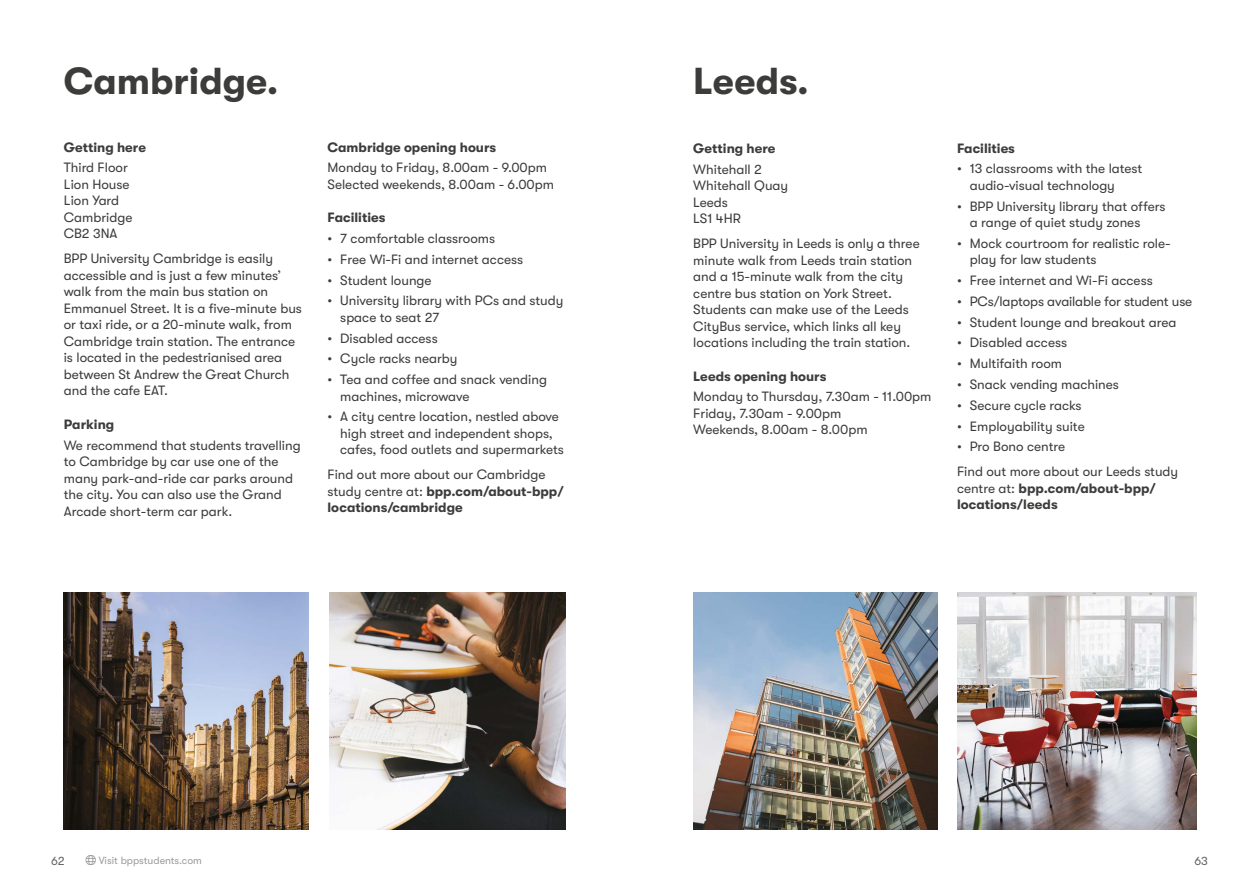
<style>
.page{position:relative;width:1259px;height:893px;background:#fff}
.page>*{position:absolute;margin:0;border:0;box-sizing:border-box;transform-origin:0 0}
.t1{font:700 37.5px "GT Walsheim";color:#3c3c3b}
.t2{font:13.5px/16.5px "GT Walsheim";color:#3c3c3b}
.t3{font:700 13.5px/16.5px "GT Walsheim";color:#3c3c3b}
.t4{font:12px "GT Walsheim";color:#646363}
.t5{font:10.5px "GT Walsheim";color:#9d9d9c}
.s1{font-weight:700}
.s2{font-weight:400}
.s3{color:#878787}
</style>
<div class="page">
<img style="left:64px;top:592px;width:244px;height:237px">
<img style="left:330px;top:592px;width:236px;height:237px">
<img style="left:693px;top:592px;width:245px;height:237px">
<img style="left:957px;top:592px;width:239px;height:237px">
<h1 class="t1" style="left:64px;top:60px;width:216px">Cambridge.</h1>
<h1 class="t1" style="left:693px;top:60px;width:117px">Leeds.</h1>
<p class="t3" style="left:64px;top:139px;width:84px">Getting here</p>
<p class="t2" style="left:64px;top:160px;width:70px">Third Floor<br>Lion House<br>Lion Yard<br>Cambridge<br>CB2 3NA</p>
<p class="t2" style="left:64px;top:251px;width:240px">BPP University Cambridge is easily accessible and is just a few minutes’ walk from the main bus station on Emmanuel Street. It is a five-minute bus or taxi ride, or a 20-minute walk, from Cambridge train station. The entrance is located in the pedestrianised area between St Andrew the Great Church and the cafe EAT.</p>
<p class="t3" style="left:64px;top:416px;width:52px">Parking</p>
<p class="t2" style="left:64px;top:437px;width:238px">We recommend that students travelling to Cambridge by car use one of the many park-and-ride car parks around the city. You can also use the Grand Arcade short-term car park.</p>
<p class="t3" style="left:327px;top:139px;width:170px">Cambridge opening hours</p>
<p class="t2" style="left:327px;top:160px;width:228px">Monday to Friday, 8.00am - 9.00pm<br>Selected weekends, 8.00am - 6.00pm</p>
<p class="t3" style="left:327px;top:209px;width:59px">Facilities</p>
<p class="t2" style="left:327px;top:230px;width:169px">• 7 comfortable classrooms</p>
<p class="t2" style="left:327px;top:251px;width:197px">• Free Wi-Fi and internet access</p>
<p class="t2" style="left:327px;top:272px;width:106px">• Student lounge</p>
<p class="t2" style="left:340px;top:293px;width:225px;text-indent:-13px">• University library with PCs and study space to seat 27</p>
<p class="t2" style="left:327px;top:330px;width:112px">• Disabled access</p>
<p class="t2" style="left:327px;top:351px;width:132px">• Cycle racks nearby</p>
<p class="t2" style="left:340px;top:371px;width:208px;text-indent:-13px">• Tea and coffee and snack vending machines, microwave</p>
<p class="t2" style="left:340px;top:409px;width:225px;text-indent:-13px">• A city centre location, nestled above high street and independent shops, cafes, food outlets and supermarkets</p>
<p class="t2" style="left:327px;top:467px;width:238px">Find out more about our Cambridge study centre at: <span class="s1">bpp.com/about-bpp/ locations/cambridge</span></p>
<p class="t3" style="left:693px;top:140px;width:84px">Getting here</p>
<p class="t2" style="left:693px;top:161px;width:96px">Whitehall 2<br>Whitehall Quay<br>Leeds<br>LS1 4HR</p>
<p class="t2" style="left:693px;top:235px;width:228px">BPP University in Leeds is only a three minute walk from Leeds train station and a 15-minute walk from the city centre bus station on York Street.<br>Students can make use of the Leeds CityBus service, which links all key locations including the train station.</p>
<p class="t3" style="left:693px;top:368px;width:135px">Leeds opening hours</p>
<p class="t2" style="left:693px;top:388px;width:240px">Monday to Thursday, 7.30am - 11.00pm<br>Friday, 7.30am - 9.00pm<br>Weekends, 8.00am - 8.00pm</p>
<p class="t3" style="left:957px;top:140px;width:59px">Facilities</p>
<p class="t2" style="left:969px;top:161px;width:174px;text-indent:-13px">• 13 classrooms with the latest audio-visual technology</p>
<p class="t2" style="left:969px;top:198px;width:197px;text-indent:-13px">• BPP University library that offers a range of quiet study zones</p>
<p class="t2" style="left:969px;top:235px;width:202px;text-indent:-13px">• Mock courtroom for realistic role&shy;play for law students</p>
<p class="t2" style="left:957px;top:272px;width:197px">• Free internet and Wi-Fi access</p>
<p class="t2" style="left:957px;top:293px;width:237px">• PCs/laptops available for student use</p>
<p class="t2" style="left:957px;top:314px;width:221px">• Student lounge and breakout area</p>
<p class="t2" style="left:957px;top:335px;width:112px">• Disabled access</p>
<p class="t2" style="left:957px;top:355px;width:107px">• Multifaith room</p>
<p class="t2" style="left:957px;top:376px;width:163px">• Snack vending machines</p>
<p class="t2" style="left:957px;top:397px;width:126px">• Secure cycle racks</p>
<p class="t2" style="left:957px;top:418px;width:129px">• Employability suite</p>
<p class="t2" style="left:957px;top:434px;width:223px;line-height:25px">• Pro Bono centre<br>Find out more about our Leeds study</p>
<p class="t3" style="left:957px;top:480px;width:200px"><span class="s2">centre at:</span> bpp.com/about-bpp/ locations/leeds</p>
<p class="t4" style="left:51px;top:854px;width:15px">62</p>
<p class="t5" style="left:86px;top:855px;width:118px"><span class="s3">●□</span> Visit bppstudents.com</p>
<p class="t4" style="left:1194px;top:854px;width:15px">63</p>
</div>
